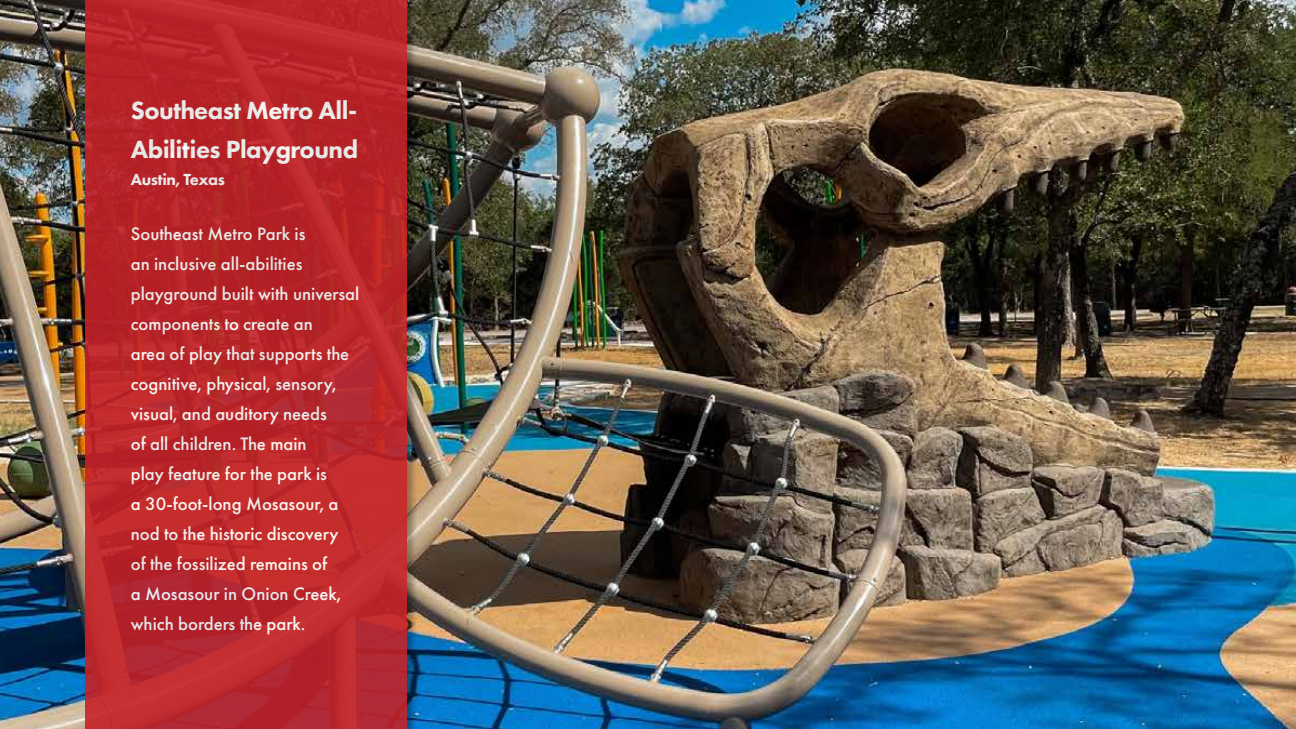
<style>
.page{position:relative;width:1296px;height:729px;background:#fff}
.page>*{position:absolute;margin:0;border:0;box-sizing:border-box;transform-origin:0 0}
.t1{font:800 25.8px/39px "Futura PT";letter-spacing:-.02em;color:#fff}
.t2{font:500 18.75px/30px "Futura PT";color:#fff}
.t3{font:800 16.65px "Futura PT";letter-spacing:-.02em;color:#fff}
</style>
<div class="page">
<img style="left:0;top:0;width:1296px;height:729px">
<div style="left:85px;top:0;width:333px;height:729px;background:#000;opacity:.36"></div>
<div style="left:86px;top:0;width:321px;height:729px;background:linear-gradient(to right,#b92529,#ba282c)"></div>
<h1 class="t1" style="left:131px;top:90px;width:229px">Southeast Metro All-<br>Abilities Playground</h1>
<p class="t3" style="left:131px;top:169px;width:96px">Austin, Texas</p>
<p class="t2" style="left:131px;top:219px;width:230px">Southeast Metro Park is<br>an inclusive all-abilities playground built with universal components to create an<br>area of play that supports the cognitive, physical, sensory, visual, and auditory needs<br>of all children. The main<br>play feature for the park is<br>a 30-foot-long Mosasour, a nod to the historic discovery<br>of the fossilized remains of<br>a Mosasour in Onion Creek, which borders the park.</p>
</div>
